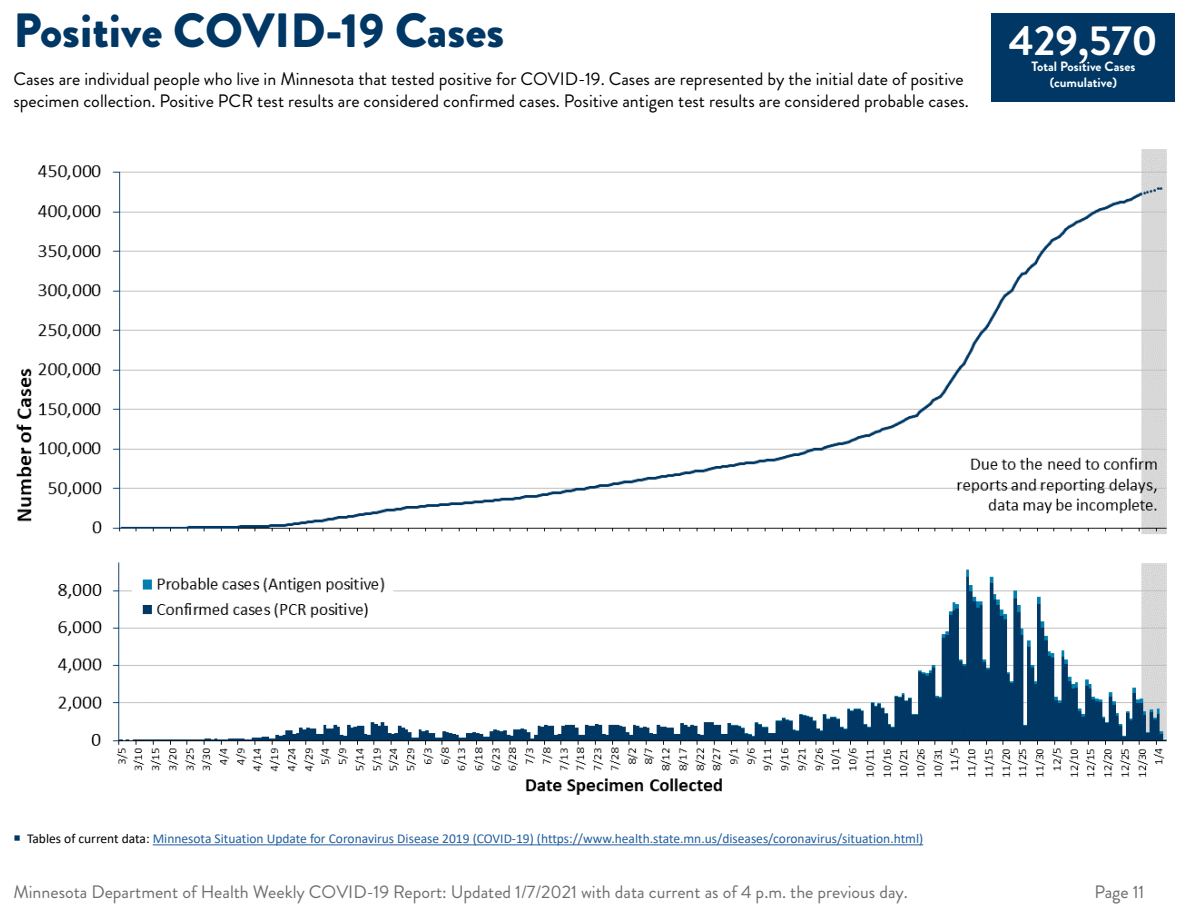
<style>
.page{position:relative;width:1188px;height:918px;background:#fff}
.page>*{position:absolute;margin:0;border:0;box-sizing:border-box;transform-origin:0 0}
.Subhead__H2{font:900 48px "Brandon Grotesque";color:#003764}
.Topichead__H4{font:700 42px "Brandon Grotesque";color:#fff}
.t1{font:18px/21.6px "Brandon Grotesque";color:#000}
.t2{font:18px "Brandon Grotesque";color:#6d6e71}
.t3{font:13.5px "Calibri";color:#215e9e}
.Topichead__H4-2{font:700 13.5px/16.2px "Brandon Grotesque";color:#fff;text-align:center}
.s1{color:#000}
</style>
<div class="page">
<img style="left:16px;top:150px;width:1151px;height:645px">
<div style="left:991px;top:14px;width:183px;height:88px;background:#003764"></div>
<hr style="left:153px;top:844px;width:770px;height:1px;background:#215e9e">
<h2 class="Subhead__H2" style="left:14px;top:-3px;width:492px">Positive COVID-19 Cases</h2>
<p class="t1" style="left:14px;top:69px;width:957px">Cases are individual people who live in Minnesota that tested positive for COVID-19. Cases are represented by the initial date of positive specimen collection. Positive PCR test results are considered confirmed cases. Positive antigen test results are considered probable cases.</p>
<p class="Topichead__H4" style="left:1009px;top:11px;width:150px">429,570</p>
<p class="Topichead__H4-2" style="left:1031px;top:59px;width:106px">Total Positive Cases (cumulative)</p>
<p class="t3" style="left:27px;top:829px;width:898px"><span class="s1">Tables of current data:</span> Minnesota Situation Update for Coronavirus Disease 2019 (COVID-19) (https://www.health.state.mn.us/diseases/coronavirus/situation.html)</p>
<p class="t2" style="left:14px;top:879px;width:896px">Minnesota Department of Health Weekly COVID-19 Report: Updated 1/7/2021 with data current as of 4 p.m. the previous day.</p>
<p class="t2" style="left:1094px;top:879px;width:52px">Page 11</p>
</div>
